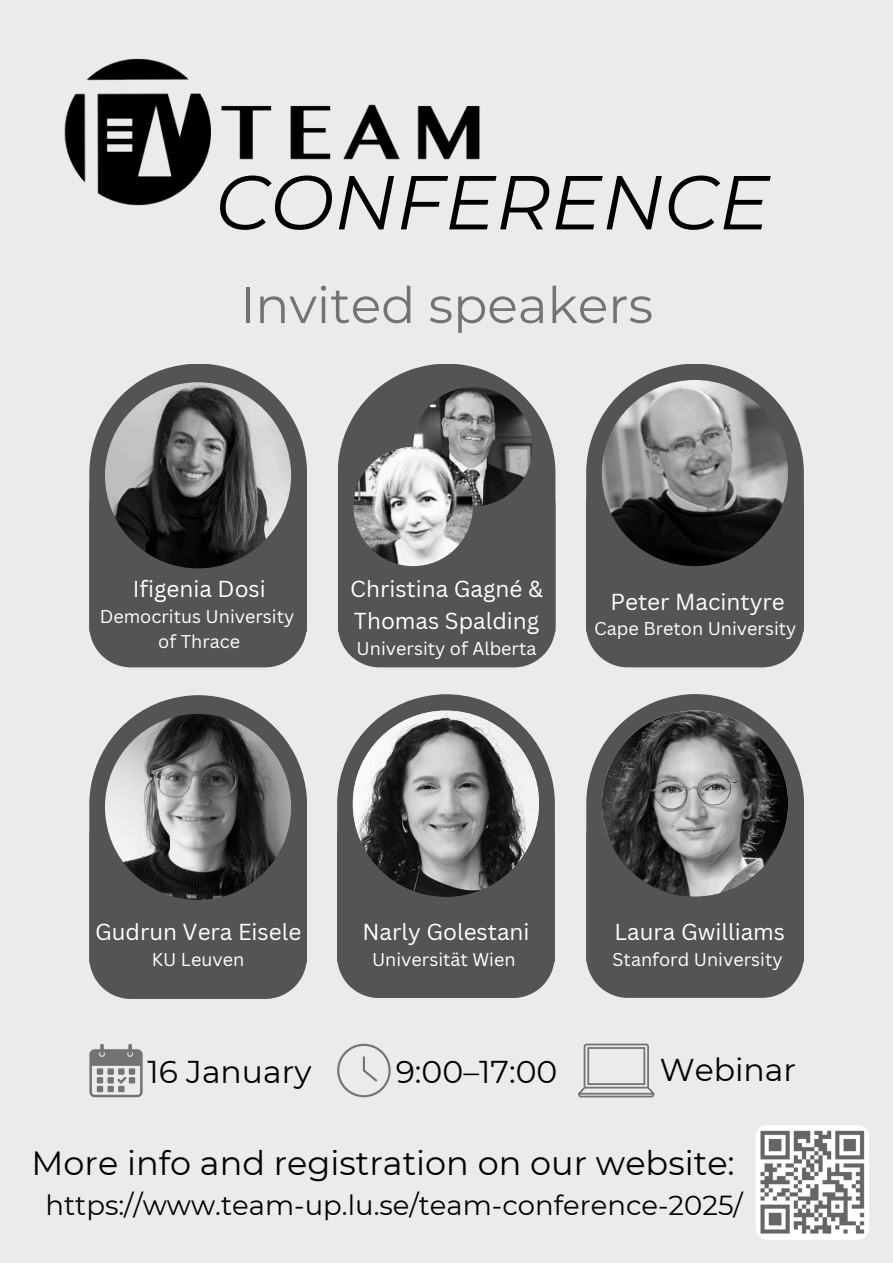
<style>
.page{position:relative;width:893px;height:1263px;background:#ebebeb}
.page>*{position:absolute;margin:0;border:0;box-sizing:border-box;transform-origin:0 0}
.t1{font:italic 76.28px "Montserrat";color:#000}
.t2{font:50.4px "Montserrat";color:#737373}
.t3{font:33.53px "Montserrat";color:#000}
.t4{font:31.5px "Montserrat";color:#000}
.t5{font:27.53px "Montserrat";color:#000}
.t6{font:22.5px "Canva Sans";color:#fff}
.t7{font:18px "Canva Sans";color:#fff}
</style>
<div class="page">
<svg style="left:89px;top:364px;width:218px;height:101px"></svg>
<svg style="left:338px;top:364px;width:217px;height:101px;fill:#545454"></svg>
<svg style="left:586px;top:364px;width:218px;height:267px"></svg>
<div style="left:89px;top:465px;width:218px;height:202px;background:#545454"></div>
<div style="left:338px;top:465px;width:217px;height:202px;background:#545454"></div>
<div style="left:586px;top:465px;width:217px;height:202px;background:#545454"></div>
<img style="left:105px;top:382px;width:186px;height:186px;border-radius:50%">
<img style="left:602px;top:380px;width:186px;height:186px;border-radius:50%">
<svg style="left:89px;top:1044px;width:53px;height:53px"></svg>
<svg style="left:337px;top:1044px;width:53px;height:53px"></svg>
<svg style="left:578px;top:1043px;width:76px;height:54px"></svg>
<img style="left:413px;top:387px;width:119px;height:119px;border-radius:50%">
<img style="left:353px;top:447px;width:120px;height:119px;border-radius:50%">
<img style="left:64px;top:58px;width:416px;height:148px">
<div style="left:756px;top:1125px;width:113px;height:115px;background:#fff"></div>
<svg style="left:337px;top:694px;width:218px;height:268px"></svg>
<div style="left:337px;top:795px;width:217px;height:203px;background:#545454"></div>
<img style="left:353px;top:711px;width:186px;height:186px;border-radius:50%">
<svg style="left:586px;top:694px;width:218px;height:101px"></svg>
<div style="left:586px;top:795px;width:218px;height:203px;background:#545454"></div>
<img style="left:602px;top:710px;width:186px;height:186px;border-radius:50%">
<img style="left:760px;top:1130px;width:105px;height:105px">
<svg style="left:89px;top:695px;width:218px;height:101px"></svg>
<div style="left:89px;top:796px;width:218px;height:203px;background:#545454"></div>
<img style="left:105px;top:714px;width:186px;height:186px;border-radius:50%">
<p class="t1" style="left:215px;top:156px;width:556px">CONFERENCE</p>
<h3 class="t2" style="left:240px;top:274px;width:414px">Invited speakers</h3>
<p class="t6" style="left:133px;top:573px;width:135px">Ifigenia Dosi</p>
<p class="t7" style="left:100px;top:604px;width:196px">Democritus University</p>
<p class="t7" style="left:158px;top:628px;width:84px">of Thrace</p>
<p class="t6" style="left:350px;top:573px;width:194px">Christina Gagné &amp;</p>
<h5 class="t6" style="left:354px;top:605px;width:187px">Thomas Spalding</h5>
<p class="t7" style="left:357px;top:635px;width:181px">University of Alberta</p>
<h3 class="t6" style="left:610px;top:585px;width:176px">Peter Macintyre</h3>
<h3 class="t7" style="left:594px;top:616px;width:204px">Cape Breton University</h3>
<p class="t6" style="left:95px;top:916px;width:208px">Gudrun Vera Eisele</p>
<p class="t7" style="left:152px;top:947px;width:94px">KU Leuven</p>
<p class="t6" style="left:362px;top:916px;width:169px">Narly Golestani</p>
<p class="t7" style="left:372px;top:947px;width:145px">Universität Wien</p>
<p class="t6" style="left:614px;top:916px;width:172px">Laura Gwilliams</p>
<p class="t7" style="left:612px;top:946px;width:171px">Stanford University</p>
<p class="t4" style="left:147px;top:1052px;width:165px">16 January</p>
<p class="t4" style="left:396px;top:1052px;width:163px">9:00–17:00</p>
<p class="t4" style="left:659px;top:1050px;width:138px">Webinar</p>
<p class="t3" style="left:32px;top:1142px;width:704px">More info and registration on our website:</p>
<p class="t5" style="left:45px;top:1188px;width:699px">https://www.team-up.lu.se/team-conference-2025/</p>
</div>
